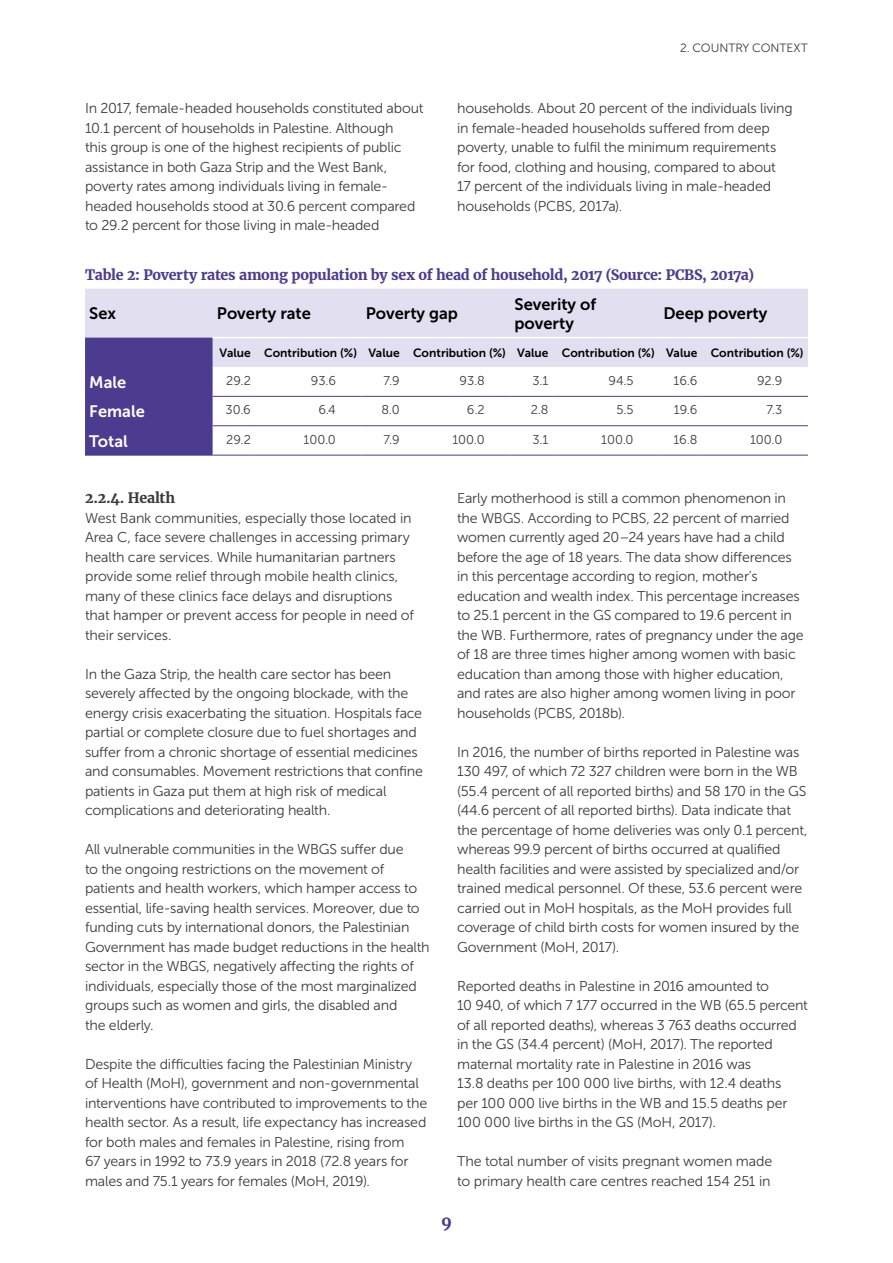
<style>
.page{position:relative;width:893px;height:1263px;background:#fff}
.page>*{position:absolute;margin:0;border:0;box-sizing:border-box;transform-origin:0 0}
.TABLE_HEADER_TEXT{font:16.5px/19.5px "Museo Sans 700";color:#000}
.TABLE_LEFT_COL_TEXT{font:16.5px "Museo Sans 700";color:#fff}
.t1{font:700 16.5px "Merriweather";color:#4c3c90}
.TEXT{font:14.25px/19.5px "Museo Sans 300";letter-spacing:-.015em;color:#3c3c3b}
.TABLE_TITLE{font:700 14.25px "Merriweather";letter-spacing:-.02em;color:#4c3c90}
.t2{font:700 14.25px "Merriweather";letter-spacing:-.01em;color:#3c3c3b}
.TABLE_CELL_TEXT{font:12.75px "Museo Sans 300";color:#3c3c3b}
.TABLE_HEADER_TEXT-2{font:12px "Museo Sans 700";color:#000}
.t3{font:12px "Museo Sans 300";letter-spacing:-.005em;color:#3c3c3b}
</style>
<div class="page">
<div style="left:85px;top:289px;width:723px;height:78px;background:#e2dff1"></div>
<div style="left:85px;top:338px;width:128px;height:117px;background:#4c3c90"></div>
<hr style="left:213px;top:396px;width:42px;height:1px;background:#4c3c90">
<hr style="left:255px;top:396px;width:106px;height:1px;background:#4c3c90">
<hr style="left:361px;top:396px;width:43px;height:1px;background:#4c3c90">
<hr style="left:404px;top:396px;width:106px;height:1px;background:#4c3c90">
<hr style="left:510px;top:396px;width:43px;height:1px;background:#4c3c90">
<hr style="left:553px;top:396px;width:106px;height:1px;background:#4c3c90">
<hr style="left:659px;top:396px;width:43px;height:1px;background:#4c3c90">
<hr style="left:702px;top:396px;width:106px;height:1px;background:#4c3c90">
<hr style="left:213px;top:425px;width:42px;height:1px;background:#4c3c90">
<hr style="left:255px;top:425px;width:106px;height:1px;background:#4c3c90">
<hr style="left:361px;top:425px;width:43px;height:1px;background:#4c3c90">
<hr style="left:404px;top:425px;width:106px;height:1px;background:#4c3c90">
<hr style="left:510px;top:425px;width:43px;height:1px;background:#4c3c90">
<hr style="left:553px;top:425px;width:106px;height:1px;background:#4c3c90">
<hr style="left:659px;top:425px;width:43px;height:1px;background:#4c3c90">
<hr style="left:702px;top:425px;width:106px;height:1px;background:#4c3c90">
<hr style="left:213px;top:455px;width:42px;height:1px;background:#4c3c90">
<hr style="left:255px;top:455px;width:106px;height:1px;background:#4c3c90">
<hr style="left:361px;top:455px;width:43px;height:1px;background:#4c3c90">
<hr style="left:404px;top:455px;width:106px;height:1px;background:#4c3c90">
<hr style="left:510px;top:455px;width:43px;height:1px;background:#4c3c90">
<hr style="left:553px;top:455px;width:106px;height:1px;background:#4c3c90">
<hr style="left:659px;top:455px;width:43px;height:1px;background:#4c3c90">
<hr style="left:702px;top:455px;width:106px;height:1px;background:#4c3c90">
<hr style="left:85px;top:455px;width:128px;height:1px;background:#4c3c90">
<hr style="left:213px;top:337px;width:42px;height:1px;background:#fff">
<hr style="left:255px;top:337px;width:106px;height:1px;background:#fff">
<hr style="left:361px;top:337px;width:43px;height:1px;background:#fff">
<hr style="left:404px;top:337px;width:106px;height:1px;background:#fff">
<hr style="left:510px;top:337px;width:43px;height:1px;background:#fff">
<hr style="left:553px;top:337px;width:106px;height:1px;background:#fff">
<hr style="left:659px;top:337px;width:43px;height:1px;background:#fff">
<hr style="left:702px;top:337px;width:106px;height:1px;background:#fff">
<p class="t3" style="left:680px;top:41px;width:129px">2. COUNTRY CONTEXT</p>
<p class="TEXT" style="left:85px;top:98px;width:340px">In 2017, female-headed households constituted about 10.1 percent of households in Palestine. Although<br>this group is one of the highest recipients of public assistance in both Gaza Strip and the West Bank, poverty rates among individuals living in female&shy;headed households stood at 30.6 percent compared to 29.2 percent for those living in male-headed</p>
<p class="TEXT" style="left:457px;top:98px;width:337px">households. About 20 percent of the individuals living in female-headed households suffered from deep poverty, unable to fulfil the minimum requirements for food, clothing and housing, compared to about 17 percent of the individuals living in male-headed households (PCBS, 2017a).</p>
<p class="TABLE_TITLE" style="left:85px;top:265px;width:671px">Table 2: Poverty rates among population by sex of head of household, 2017 (Source: PCBS, 2017a)</p>
<p class="TABLE_HEADER_TEXT" style="left:89px;top:304px;width:28px">Sex</p>
<p class="TABLE_HEADER_TEXT" style="left:217px;top:304px;width:96px">Poverty rate</p>
<p class="TABLE_HEADER_TEXT" style="left:366px;top:304px;width:94px">Poverty gap</p>
<p class="TABLE_HEADER_TEXT" style="left:514px;top:294px;width:83px">Severity of poverty</p>
<p class="TABLE_HEADER_TEXT" style="left:663px;top:304px;width:105px">Deep poverty</p>
<p class="TABLE_HEADER_TEXT-2" style="left:220px;top:346px;width:33px">Value</p>
<p class="TABLE_HEADER_TEXT-2" style="left:264px;top:346px;width:94px">Contribution (%)</p>
<p class="TABLE_HEADER_TEXT-2" style="left:368px;top:346px;width:33px">Value</p>
<p class="TABLE_HEADER_TEXT-2" style="left:413px;top:346px;width:94px">Contribution (%)</p>
<p class="TABLE_HEADER_TEXT-2" style="left:517px;top:346px;width:33px">Value</p>
<p class="TABLE_HEADER_TEXT-2" style="left:562px;top:346px;width:94px">Contribution (%)</p>
<p class="TABLE_HEADER_TEXT-2" style="left:666px;top:346px;width:33px">Value</p>
<p class="TABLE_HEADER_TEXT-2" style="left:711px;top:346px;width:94px">Contribution (%)</p>
<p class="TABLE_LEFT_COL_TEXT" style="left:89px;top:373px;width:39px">Male</p>
<p class="TABLE_CELL_TEXT" style="left:226px;top:374px;width:26px">29.2</p>
<p class="TABLE_CELL_TEXT" style="left:311px;top:374px;width:26px">93.6</p>
<p class="TABLE_CELL_TEXT" style="left:383px;top:374px;width:18px">7.9</p>
<p class="TABLE_CELL_TEXT" style="left:460px;top:374px;width:27px">93.8</p>
<p class="TABLE_CELL_TEXT" style="left:532px;top:374px;width:18px">3.1</p>
<p class="TABLE_CELL_TEXT" style="left:608px;top:374px;width:27px">94.5</p>
<p class="TABLE_CELL_TEXT" style="left:674px;top:374px;width:25px">16.6</p>
<p class="TABLE_CELL_TEXT" style="left:757px;top:374px;width:27px">92.9</p>
<p class="TABLE_LEFT_COL_TEXT" style="left:89px;top:402px;width:57px">Female</p>
<p class="TABLE_CELL_TEXT" style="left:226px;top:403px;width:27px">30.6</p>
<p class="TABLE_CELL_TEXT" style="left:318px;top:403px;width:19px">6.4</p>
<p class="TABLE_CELL_TEXT" style="left:381px;top:403px;width:20px">8.0</p>
<p class="TABLE_CELL_TEXT" style="left:467px;top:403px;width:19px">6.2</p>
<p class="TABLE_CELL_TEXT" style="left:531px;top:403px;width:19px">2.8</p>
<p class="TABLE_CELL_TEXT" style="left:616px;top:403px;width:19px">5.5</p>
<p class="TABLE_CELL_TEXT" style="left:674px;top:403px;width:25px">19.6</p>
<p class="TABLE_CELL_TEXT" style="left:766px;top:403px;width:18px">7.3</p>
<p class="TABLE_LEFT_COL_TEXT" style="left:89px;top:432px;width:40px">Total</p>
<p class="TABLE_CELL_TEXT" style="left:226px;top:433px;width:26px">29.2</p>
<p class="TABLE_CELL_TEXT" style="left:304px;top:433px;width:34px">100.0</p>
<p class="TABLE_CELL_TEXT" style="left:383px;top:433px;width:18px">7.9</p>
<p class="TABLE_CELL_TEXT" style="left:452px;top:433px;width:34px">100.0</p>
<p class="TABLE_CELL_TEXT" style="left:532px;top:433px;width:18px">3.1</p>
<p class="TABLE_CELL_TEXT" style="left:601px;top:433px;width:34px">100.0</p>
<p class="TABLE_CELL_TEXT" style="left:673px;top:433px;width:26px">16.8</p>
<p class="TABLE_CELL_TEXT" style="left:750px;top:433px;width:34px">100.0</p>
<h3 class="t2" style="left:85px;top:488px;width:92px">2.2.4. Health</h3>
<p class="TEXT" style="left:85px;top:508px;width:330px">West Bank communities, especially those located in Area C, face severe challenges in accessing primary health care services. While humanitarian partners provide some relief through mobile health clinics, many of these clinics face delays and disruptions that hamper or prevent access for people in need of their services.</p>
<p class="TEXT" style="left:85px;top:664px;width:339px">In the Gaza Strip, the health care sector has been severely affected by the ongoing blockade, with the energy crisis exacerbating the situation. Hospitals face partial or complete closure due to fuel shortages and suffer from a chronic shortage of essential medicines and consumables. Movement restrictions that confine patients in Gaza put them at high risk of medical complications and deteriorating health.</p>
<p class="TEXT" style="left:85px;top:839px;width:346px">All vulnerable communities in the WBGS suffer due<br>to the ongoing restrictions on the movement of patients and health workers, which hamper access to essential, life-saving health services. Moreover, due to funding cuts by international donors, the Palestinian Government has made budget reductions in the health sector in the WBGS, negatively affecting the rights of individuals, especially those of the most marginalized groups such as women and girls, the disabled and<br>the elderly.</p>
<p class="TEXT" style="left:85px;top:1054px;width:344px">Despite the difficulties facing the Palestinian Ministry of Health (MoH), government and non-governmental interventions have contributed to improvements to the health sector. As a result, life expectancy has increased for both males and females in Palestine, rising from<br>67 years in 1992 to 73.9 years in 2018 (72.8 years for males and 75.1 years for females (MoH, 2019).</p>
<p class="TEXT" style="left:457px;top:488px;width:348px">Early motherhood is still a common phenomenon in the WBGS. According to PCBS, 22 percent of married women currently aged 20–24 years have had a child before the age of 18 years. The data show differences in this percentage according to region, mother’s education and wealth index. This percentage increases to 25.1 percent in the GS compared to 19.6 percent in the WB. Furthermore, rates of pregnancy under the age of 18 are three times higher among women with basic education than among those with higher education, and rates are also higher among women living in poor households (PCBS, 2018b).</p>
<p class="TEXT" style="left:457px;top:742px;width:352px">In 2016, the number of births reported in Palestine was 130 497, of which 72 327 children were born in the WB (55.4 percent of all reported births) and 58 170 in the GS (44.6 percent of all reported births). Data indicate that the percentage of home deliveries was only 0.1 percent, whereas 99.9 percent of births occurred at qualified health facilities and were assisted by specialized and/or trained medical personnel. Of these, 53.6 percent were carried out in MoH hospitals, as the MoH provides full coverage of child birth costs for women insured by the Government (MoH, 2017).</p>
<p class="TEXT" style="left:457px;top:976px;width:352px">Reported deaths in Palestine in 2016 amounted to<br>10 940, of which 7 177 occurred in the WB (65.5 percent of all reported deaths), whereas 3 763 deaths occurred in the GS (34.4 percent) (MoH, 2017). The reported maternal mortality rate in Palestine in 2016 was<br>13.8 deaths per 100 000 live births, with 12.4 deaths<br>per 100 000 live births in the WB and 15.5 deaths per 100 000 live births in the GS (MoH, 2017).</p>
<p class="TEXT" style="left:457px;top:1151px;width:317px">The total number of visits pregnant women made to primary health care centres reached 154 251 in</p>
<p class="t1" style="left:441px;top:1211px;width:12px">9</p>
</div>
